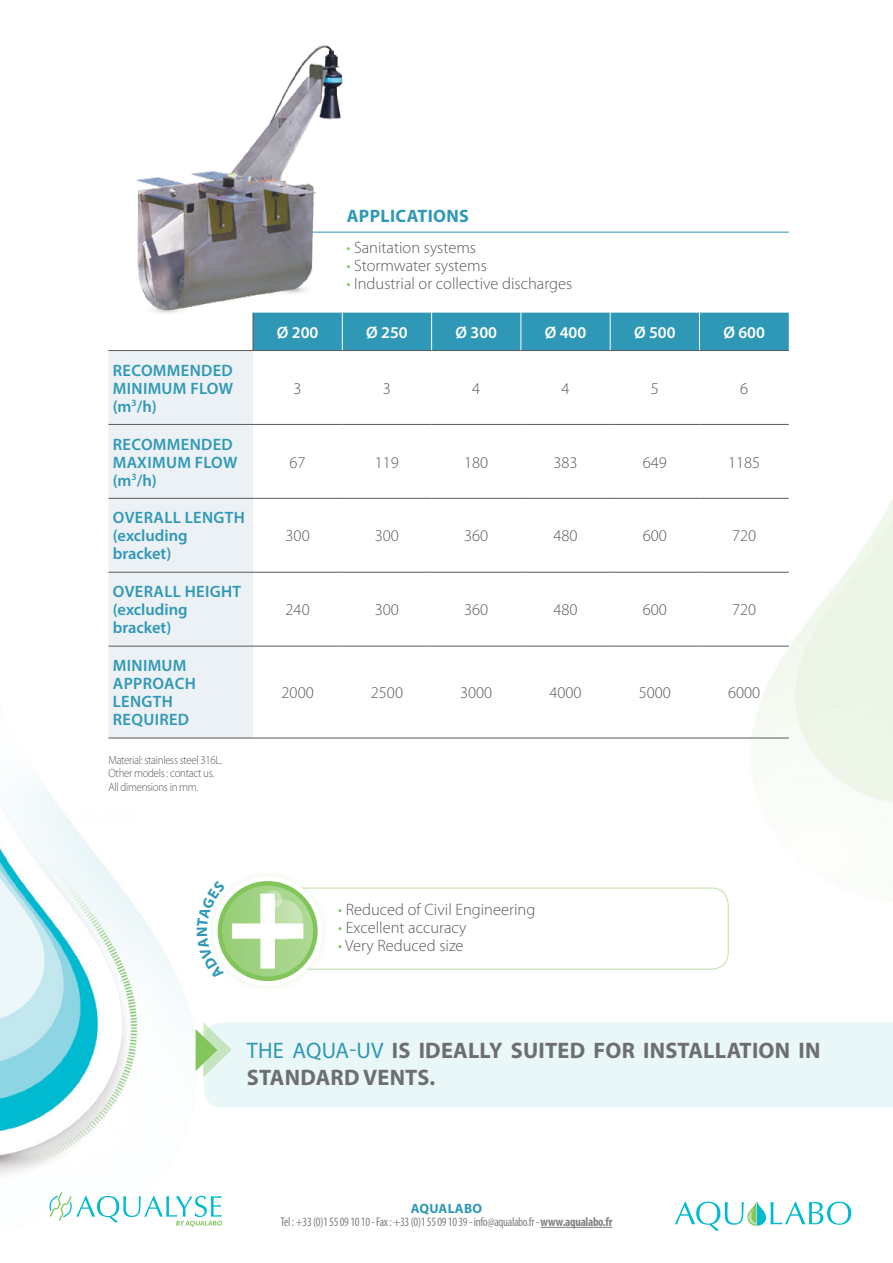
<style>
.page{position:relative;width:893px;height:1263px;background:#fff}
.page>*{position:absolute;margin:0;border:0;box-sizing:border-box;transform-origin:0 0}
.t1{font:700 22.5px/27px "Myriad Pro";letter-spacing:.01em;color:#6d6e71}
.t2{font:700 18px "Myriad Pro";letter-spacing:.02em;color:#2f98b6}
.t3{font:300 16.5px "Myriad Pro";color:#58595b}
.t4{font:600 16.5px/18px "Myriad Pro";letter-spacing:.02em;color:#2f98b6}
.t5{font:600 16.5px "Myriad Pro";color:#2f98b6}
.t6{font:600 16.5px "Myriad Pro";color:#fff}
.t7{font:700 13.5px "Myriad Pro";letter-spacing:.02em;color:#2f98b6}
.t8{font:condensed 12.75px "Myriad Pro";letter-spacing:-.025em;color:#808285}
.t9{font:300 12px/13.5px "Myriad Pro";letter-spacing:-.03em;color:#58595b;scale:.91 1}
.s1{color:#82c55b}
.s2{font-weight:400;color:#2f98b6}
.s3{font-weight:700}
</style>
<div class="page">
<img style="left:0;top:231px;width:893px;height:1001px">
<hr style="left:196px;top:232px;width:593px;height:1px;background:#2f98b6">
<div style="left:267px;top:888px;width:462px;height:81px;border:1px solid #bfdea9;border-radius:17px"></div>
<div style="left:206px;top:869px;width:123px;height:124px;background:#fff"></div>
<svg style="left:215px;top:878px;width:105px;height:105px"></svg>
<svg style="left:232px;top:893px;width:71px;height:75px"></svg>
<div style="left:213px;top:876px;width:110px;height:110px;border:5px solid #fff;border-radius:50%"></div>
<svg style="left:222px;top:886px;width:91px;height:90px"></svg>
<svg style="left:264px;top:890px;width:18px;height:18px"></svg>
<svg style="left:262px;top:899px;width:41px;height:41px"></svg>
<div style="left:204px;top:1022px;width:689px;height:85px;background:#eaf7f8"></div>
<svg style="left:196px;top:1022px;width:36px;height:56px;background:#cae7c6"></svg>
<img style="left:74px;top:45px;width:389px;height:308px">
<svg style="left:49px;top:1192px;width:173px;height:35px"></svg>
<svg style="left:675px;top:1201px;width:176px;height:30px"></svg>
<hr style="left:541px;top:1227px;width:71px;height:1px;background:#808285">
<div style="left:254px;top:313px;width:535px;height:37px;background:#2f98b6"></div>
<div style="left:108px;top:351px;width:145px;height:387px;background:#ecf1f5"></div>
<hr style="left:108px;top:350px;width:145px;height:1px;background:#58595b">
<hr style="left:253px;top:350px;width:89px;height:1px;background:#58595b">
<hr style="left:342px;top:350px;width:90px;height:1px;background:#58595b">
<hr style="left:432px;top:350px;width:89px;height:1px;background:#58595b">
<hr style="left:521px;top:350px;width:89px;height:1px;background:#58595b">
<hr style="left:610px;top:350px;width:89px;height:1px;background:#58595b">
<hr style="left:699px;top:350px;width:90px;height:1px;background:#58595b">
<hr style="left:108px;top:424px;width:145px;height:1px;background:#58595b">
<hr style="left:253px;top:424px;width:89px;height:1px;background:#58595b">
<hr style="left:342px;top:424px;width:90px;height:1px;background:#58595b">
<hr style="left:432px;top:424px;width:89px;height:1px;background:#58595b">
<hr style="left:521px;top:424px;width:89px;height:1px;background:#58595b">
<hr style="left:610px;top:424px;width:89px;height:1px;background:#58595b">
<hr style="left:699px;top:424px;width:90px;height:1px;background:#58595b">
<hr style="left:108px;top:498px;width:145px;height:1px;background:#58595b">
<hr style="left:253px;top:498px;width:89px;height:1px;background:#58595b">
<hr style="left:342px;top:498px;width:90px;height:1px;background:#58595b">
<hr style="left:432px;top:498px;width:89px;height:1px;background:#58595b">
<hr style="left:521px;top:498px;width:89px;height:1px;background:#58595b">
<hr style="left:610px;top:498px;width:89px;height:1px;background:#58595b">
<hr style="left:699px;top:498px;width:90px;height:1px;background:#58595b">
<hr style="left:108px;top:572px;width:145px;height:1px;background:#58595b">
<hr style="left:253px;top:572px;width:89px;height:1px;background:#58595b">
<hr style="left:342px;top:572px;width:90px;height:1px;background:#58595b">
<hr style="left:432px;top:572px;width:89px;height:1px;background:#58595b">
<hr style="left:521px;top:572px;width:89px;height:1px;background:#58595b">
<hr style="left:610px;top:572px;width:89px;height:1px;background:#58595b">
<hr style="left:699px;top:572px;width:90px;height:1px;background:#58595b">
<hr style="left:108px;top:646px;width:145px;height:1px;background:#58595b">
<hr style="left:253px;top:646px;width:89px;height:1px;background:#58595b">
<hr style="left:342px;top:646px;width:90px;height:1px;background:#58595b">
<hr style="left:432px;top:646px;width:89px;height:1px;background:#58595b">
<hr style="left:521px;top:646px;width:89px;height:1px;background:#58595b">
<hr style="left:610px;top:646px;width:89px;height:1px;background:#58595b">
<hr style="left:699px;top:646px;width:90px;height:1px;background:#58595b">
<hr style="left:253px;top:313px;width:1px;height:37px;background:#58595b">
<hr style="left:342px;top:313px;width:1px;height:37px;background:#fff">
<hr style="left:431px;top:313px;width:1px;height:37px;background:#fff">
<hr style="left:520px;top:313px;width:1px;height:37px;background:#fff">
<hr style="left:610px;top:313px;width:1px;height:37px;background:#fff">
<hr style="left:699px;top:313px;width:1px;height:37px;background:#fff">
<hr style="left:108px;top:738px;width:145px;height:1px;background:#58595b">
<hr style="left:253px;top:738px;width:89px;height:1px;background:#58595b">
<hr style="left:342px;top:738px;width:90px;height:1px;background:#58595b">
<hr style="left:432px;top:738px;width:89px;height:1px;background:#58595b">
<hr style="left:521px;top:738px;width:89px;height:1px;background:#58595b">
<hr style="left:610px;top:738px;width:89px;height:1px;background:#58595b">
<hr style="left:699px;top:738px;width:90px;height:1px;background:#58595b">
<svg style="left:197px;top:880px;width:29px;height:100px"></svg>
<p class="t2" style="left:347px;top:204px;width:124px">APPLICATIONS</p>
<p class="t3" style="left:347px;top:238px;width:131px"><span class="s1">•</span> Sanitation systems</p>
<p class="t3" style="left:347px;top:256px;width:142px"><span class="s1">•</span> Stormwater systems</p>
<p class="t3" style="left:347px;top:274px;width:227px"><span class="s1">•</span> Industrial or collective discharges</p>
<p class="t6" style="left:277px;top:322px;width:43px">Ø 200</p>
<p class="t6" style="left:366px;top:322px;width:43px">Ø 250</p>
<p class="t6" style="left:455px;top:322px;width:43px">Ø 300</p>
<p class="t6" style="left:545px;top:322px;width:43px">Ø 400</p>
<p class="t6" style="left:634px;top:322px;width:43px">Ø 500</p>
<p class="t6" style="left:723px;top:322px;width:43px">Ø 600</p>
<p class="t4" style="left:113px;top:361px;width:122px">RECOMMENDED</p>
<p class="t4" style="left:113px;top:379px;width:122px">MINIMUM FLOW (m<sup>3</sup>/h)</p>
<p class="t3" style="left:294px;top:379px;width:10px">3</p>
<p class="t3" style="left:383px;top:379px;width:10px">3</p>
<p class="t3" style="left:472px;top:379px;width:10px">4</p>
<p class="t3" style="left:561px;top:379px;width:10px">4</p>
<p class="t3" style="left:651px;top:379px;width:10px">5</p>
<p class="t3" style="left:740px;top:379px;width:10px">6</p>
<p class="t4" style="left:113px;top:435px;width:122px">RECOMMENDED</p>
<p class="t4" style="left:113px;top:453px;width:126px">MAXIMUM FLOW (m<sup>3</sup>/h)</p>
<p class="t3" style="left:290px;top:453px;width:18px">67</p>
<p class="t3" style="left:375px;top:453px;width:26px">119</p>
<p class="t3" style="left:464px;top:453px;width:26px">180</p>
<p class="t3" style="left:553px;top:453px;width:26px">383</p>
<p class="t3" style="left:643px;top:453px;width:26px">649</p>
<p class="t3" style="left:728px;top:453px;width:34px">1185</p>
<p class="t4" style="left:113px;top:508px;width:134px">OVERALL LENGTH</p>
<p class="t5" style="left:113px;top:525px;width:76px">(excluding</p>
<p class="t5" style="left:113px;top:543px;width:60px">bracket)</p>
<p class="t3" style="left:286px;top:527px;width:26px">300</p>
<p class="t3" style="left:375px;top:527px;width:26px">300</p>
<p class="t3" style="left:464px;top:527px;width:26px">360</p>
<p class="t3" style="left:553px;top:527px;width:26px">480</p>
<p class="t3" style="left:643px;top:527px;width:26px">600</p>
<p class="t3" style="left:732px;top:527px;width:26px">720</p>
<p class="t4" style="left:113px;top:582px;width:130px">OVERALL HEIGHT</p>
<p class="t5" style="left:113px;top:599px;width:76px">(excluding</p>
<p class="t5" style="left:113px;top:617px;width:60px">bracket)</p>
<p class="t4" style="left:113px;top:656px;width:75px">MINIMUM</p>
<p class="t4" style="left:113px;top:674px;width:84px">APPROACH<br>LENGTH</p>
<p class="t4" style="left:113px;top:710px;width:78px">REQUIRED</p>
<p class="t9" style="left:108px;top:753px;width:126px">Material: stainless steel 316L.<br>Other models : contact us.<br>All dimensions in mm.</p>
<p class="t3" style="left:286px;top:601px;width:26px">240</p>
<p class="t3" style="left:375px;top:601px;width:26px">300</p>
<p class="t3" style="left:464px;top:601px;width:26px">360</p>
<p class="t3" style="left:553px;top:601px;width:26px">480</p>
<p class="t3" style="left:643px;top:601px;width:26px">600</p>
<p class="t3" style="left:732px;top:601px;width:26px">720</p>
<p class="t3" style="left:282px;top:684px;width:34px">2000</p>
<p class="t3" style="left:371px;top:684px;width:34px">2500</p>
<p class="t3" style="left:460px;top:684px;width:34px">3000</p>
<p class="t3" style="left:549px;top:684px;width:34px">4000</p>
<p class="t3" style="left:639px;top:684px;width:34px">5000</p>
<p class="t3" style="left:728px;top:684px;width:34px">6000</p>
<p class="t3" style="left:338px;top:901px;width:199px"><span class="s1">•</span> Reduced of Civil Engineering</p>
<p class="t3" style="left:338px;top:919px;width:130px"><span class="s1">•</span> Excellent accuracy</p>
<p class="t3" style="left:338px;top:937px;width:127px"><span class="s1">•</span> Very Reduced size</p>
<p class="t1" style="left:247px;top:1036px;width:575px"><span class="s2">THE AQUA-UV</span> IS IDEALLY SUITED FOR INSTALLATION IN<br>STANDARD VENTS.</p>
<p class="t7" style="left:411px;top:1199px;width:73px">AQUALABO</p>
<p class="t8" style="left:281px;top:1214px;width:333px">Tel : +33 (0)1 55 09 10 10 - Fax : +33 (0)1 55 09 10 39 - info@aqualabo.fr - <span class="s3">www.aqualabo.fr</span></p>
</div>
